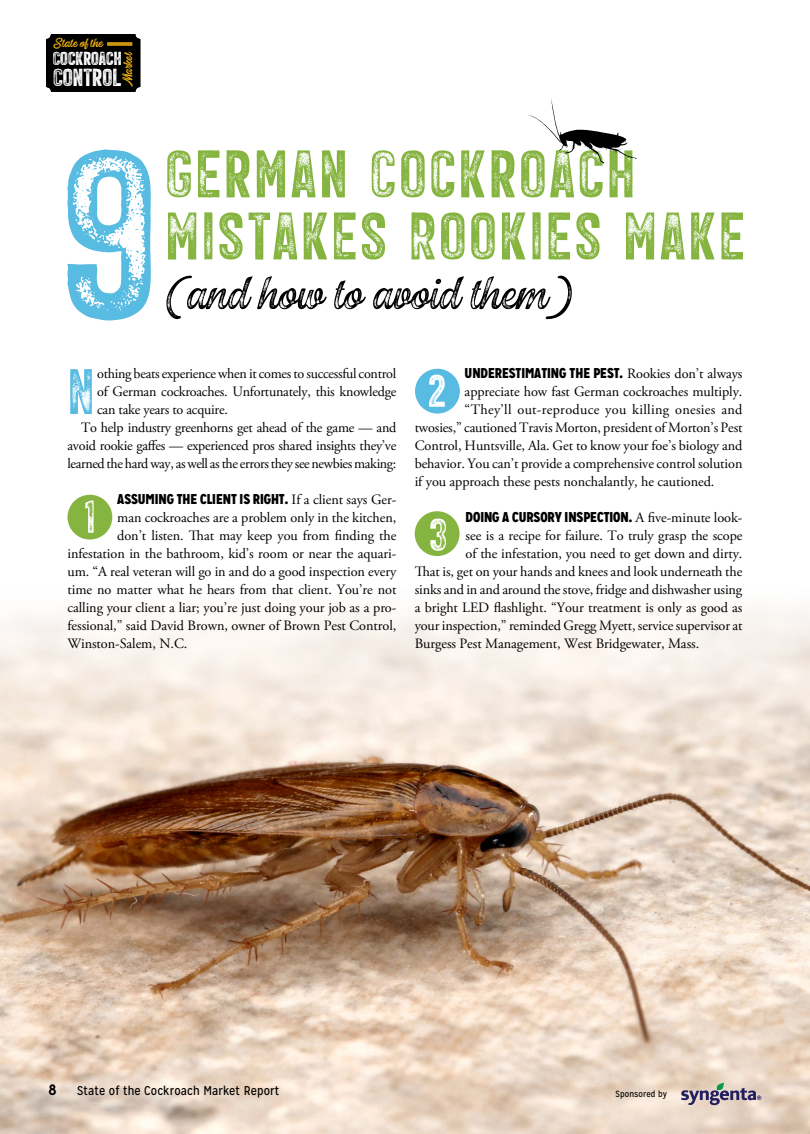
<style>
.page{position:relative;width:810px;height:1134px;background:#fff}
.page>*{position:absolute;margin:0;border:0;box-sizing:border-box;transform-origin:0 0}
.t1{font:74.55px/62.1px "Double Porter P5";letter-spacing:.03em;color:#86b440}
.t2{font:71.1px "Double Porter P5";color:#57bbe2}
.t3{font:63px "Double Porter P1";color:#000}
.t4{font:51px "Double Porter P5";color:#fff}
.t5{font:27.15px "Double Porter P5";letter-spacing:-.005em;color:#fff}
.t6{font:20.85px "Double Porter P5";letter-spacing:-.005em;color:#fff}
.t7{font:16.5px "Double Porter P1";color:#febc11}
.t8{font:16.2px "Double Porter P1";letter-spacing:.01em;color:#febc11}
.t9{font:700 15px "Mission Gothic";color:#000}
.t10{font:14.25px "Adobe Garamond Pro";letter-spacing:-.005em;color:#000}
.t11{font:900 14.25px "Mission Gothic";letter-spacing:-.005em;color:#000}
.t12{font:14.25px "Adobe Garamond Pro";letter-spacing:-.03em;color:#000}
.t13{font:14.25px "Adobe Garamond Pro";letter-spacing:.02em;color:#000}
.t14{font:12.75px "Mission Gothic";letter-spacing:.01em;color:#000}
.t15{font:9px "Mission Gothic";letter-spacing:.01em;color:#000}
.s1{font-family:"Adobe Garamond Pro";font-weight:400}
</style>
<div class="page">
<img style="left:0;top:609px;width:810px;height:525px">
<svg style="left:67px;top:150px;width:84px;height:171px"></svg>
<div style="left:67px;top:495px;width:45px;height:45px;background:#86b440;border-radius:50%"></div>
<div style="left:415px;top:369px;width:45px;height:45px;background:#57bbe2;border-radius:50%"></div>
<div style="left:415px;top:511px;width:45px;height:45px;background:#86b440;border-radius:50%"></div>
<svg style="left:528px;top:99px;width:109px;height:65px"></svg>
<div style="left:46px;top:34px;width:94px;height:58px;background:#000;border-radius:5px"></div>
<svg style="left:107px;top:43px;width:25px;height:3px"></svg>
<svg style="left:681px;top:1083px;width:80px;height:22px;background:#aba0a5"></svg>
<p class="t8" style="left:54px;top:36px;width:51px">State of the</p>
<p class="t7" style="left:120px;top:87px;width:37px;rotate:-90deg">Market</p>
<h3 class="t6" style="left:53px;top:47px;width:71px">COCKROACH</h3>
<h3 class="t5" style="left:53px;top:63px;width:70px">CONTROL</h3>
<h1 class="t1" style="left:165px;top:143px;width:582px">GERMAN COCKROACH<br>MISTAKES ROOKIES MAKE</h1>
<h3 class="t3" style="left:165px;top:264px;width:409px">(and how to avoid them)</h3>
<h2 class="t2" style="left:68px;top:352px;width:29px">N</h2>
<p class="t10" style="left:97px;top:365px;width:301px">othing beats experience when it comes to successful control</p>
<p class="t10" style="left:97px;top:383px;width:301px">of German cockroaches. Unfortunately, this knowledge</p>
<p class="t10" style="left:97px;top:401px;width:132px">can take years to acquire.</p>
<p class="t10" style="left:81px;top:419px;width:317px">To help industry greenhorns get ahead of the game — and</p>
<p class="t10" style="left:68px;top:437px;width:330px">avoid rookie gaffes — experienced pros shared insights they’ve</p>
<p class="t12" style="left:68px;top:455px;width:330px">learned the hard way, as well as the errors they see newbies making:</p>
<h3 class="t4" style="left:85px;top:488px;width:12px">1</h3>
<p class="t11" style="left:117px;top:490px;width:281px">ASSUMING THE CLIENT IS RIGHT. <span class="s1">If a client says Ger-</span></p>
<p class="t10" style="left:117px;top:509px;width:281px">man cockroaches are a problem only in the kitchen,</p>
<p class="t10" style="left:117px;top:527px;width:281px">don’t listen. That may keep you from finding the</p>
<p class="t10" style="left:68px;top:545px;width:330px">infestation in the bathroom, kid’s room or near the aquari-</p>
<p class="t10" style="left:68px;top:563px;width:330px">um. “A real veteran will go in and do a good inspection every</p>
<p class="t10" style="left:68px;top:581px;width:330px">time no matter what he hears from that client. You’re not</p>
<p class="t10" style="left:68px;top:599px;width:330px">calling your client a liar; you’re just doing your job as a pro-</p>
<p class="t10" style="left:68px;top:617px;width:330px">fessional,” said David Brown, owner of Brown Pest Control,</p>
<p class="t10" style="left:68px;top:635px;width:121px">Winston-Salem, N.C.</p>
<h3 class="t4" style="left:428px;top:362px;width:20px">2</h3>
<p class="t11" style="left:465px;top:364px;width:279px">UNDERESTIMATING THE PEST. <span class="s1">Rookies don’t always</span></p>
<p class="t10" style="left:465px;top:383px;width:279px">appreciate how fast German cockroaches multiply.</p>
<p class="t13" style="left:465px;top:401px;width:279px">“They’ll out-reproduce you killing onesies and</p>
<p class="t10" style="left:415px;top:419px;width:329px">twosies,” cautioned Travis Morton, president of Morton’s Pest</p>
<p class="t10" style="left:415px;top:437px;width:329px">Control, Huntsville, Ala. Get to know your foe’s biology and</p>
<p class="t10" style="left:415px;top:455px;width:329px">behavior. You can’t provide a comprehensive control solution</p>
<p class="t10" style="left:415px;top:473px;width:301px">if you approach these pests nonchalantly, he cautioned.</p>
<h3 class="t4" style="left:429px;top:506px;width:20px">3</h3>
<p class="t11" style="left:466px;top:508px;width:278px">DOING A CURSORY INSPECTION. <span class="s1">A five-minute look-</span></p>
<p class="t10" style="left:466px;top:527px;width:278px">see is a recipe for failure. To truly grasp the scope</p>
<p class="t10" style="left:466px;top:545px;width:278px">of the infestation, you need to get down and dirty.</p>
<p class="t10" style="left:415px;top:563px;width:329px">That is, get on your hands and knees and look underneath the</p>
<p class="t10" style="left:415px;top:581px;width:329px">sinks and in and around the stove, fridge and dishwasher using</p>
<p class="t10" style="left:415px;top:599px;width:329px">a bright LED flashlight. “Your treatment is only as good as</p>
<p class="t10" style="left:415px;top:617px;width:329px">your inspection,” reminded Gregg Myett, service supervisor at</p>
<p class="t10" style="left:415px;top:635px;width:286px">Burgess Pest Management, West Bridgewater, Mass.</p>
<p class="t9" style="left:48px;top:1080px;width:10px">8</p>
<p class="t14" style="left:77px;top:1082px;width:204px">State of the Cockroach Market Report</p>
<p class="t15" style="left:616px;top:1089px;width:53px">Sponsored by</p>
</div>
